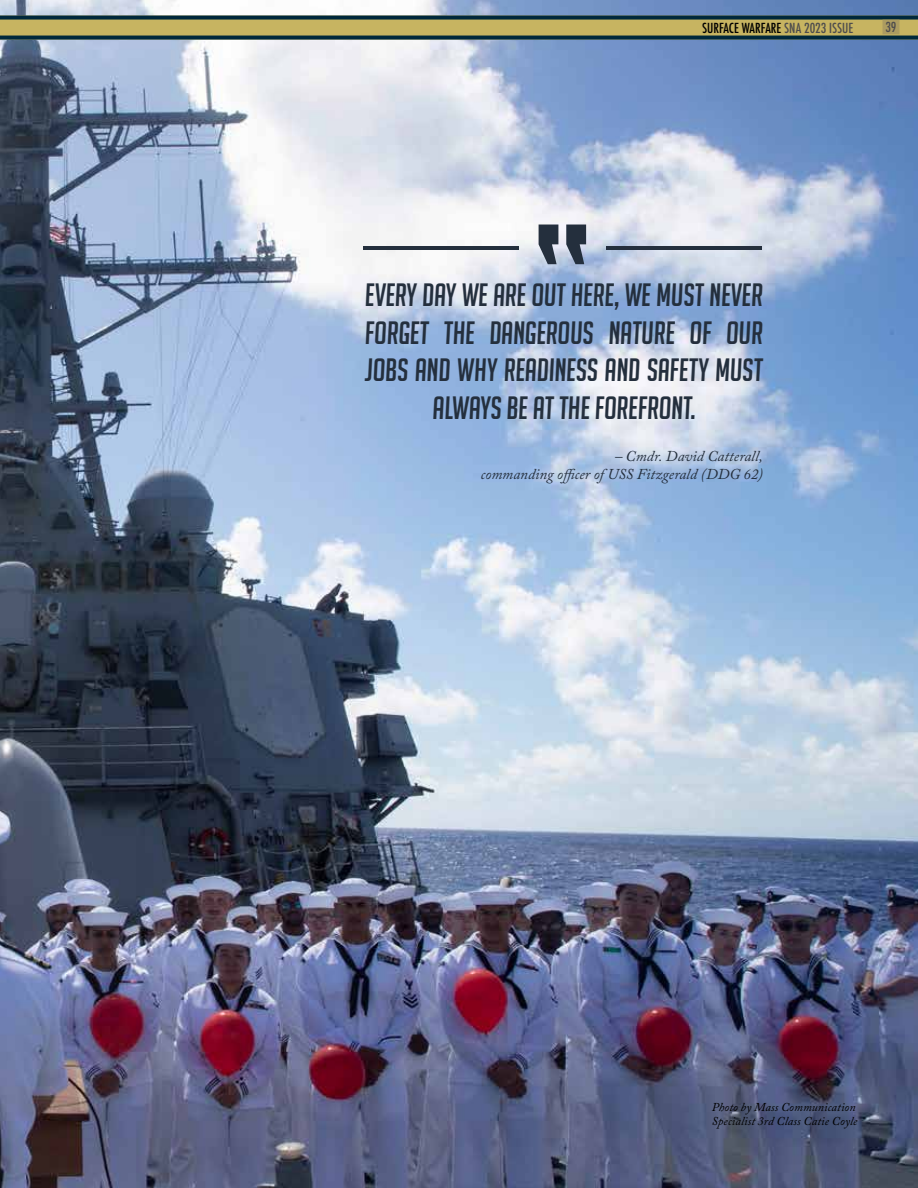
<style>
.page{position:relative;width:918px;height:1188px;background:#fff}
.page>*{position:absolute;margin:0;border:0;box-sizing:border-box;transform-origin:0 0}
.t1{font:italic 31.5px/37.8px "Big Noodle Titling";color:#242f3d;text-align:center}
.t2{font:italic 15px/18px "Adobe Caslon Pro";letter-spacing:.005em;color:#242f3d;text-align:right}
.t3{font:500 condensed 13.5px "Futura";color:#000}
.t4{font:500 condensed 13.5px "Futura";color:#4e4d4d}
.t5{font:italic 12px/14.4px "Adobe Caslon Pro";letter-spacing:.01em;color:#000}
.s1{color:#4e4d4d}
</style>
<div class="page">
<img style="left:0;top:0;width:918px;height:1188px">
<svg style="left:539px;top:225px;width:19px;height:39px"></svg>
<svg style="left:566px;top:225px;width:20px;height:39px"></svg>
<hr style="left:606px;top:246px;width:155px;height:4px;background:#242f3d">
<hr style="left:364px;top:246px;width:155px;height:4px;background:#242f3d">
<div style="left:0;top:16px;width:918px;height:24px;background:#c7b461"></div>
<svg style="left:0;top:16px;width:918px;height:4px;fill:#00283b"></svg>
<svg style="left:0;top:36px;width:918px;height:4px;fill:#00283b"></svg>
<svg style="left:882px;top:19px;width:18px;height:15px"></svg>
<p class="t3" style="left:702px;top:19px;width:153px">SURFACE WARFARE <span class="s1">SNA 2023 ISSUE</span></p>
<p class="t4" style="left:885px;top:19px;width:13px">39</p>
<p class="t1" style="left:365px;top:276px;width:399px">EVERY DAY WE ARE OUT HERE, WE MUST NEVER FORGET THE DANGEROUS NATURE OF OUR JOBS AND WHY READINESS AND SAFETY MUST ALWAYS BE AT THE FOREFRONT.</p>
<p class="t2" style="left:481px;top:446px;width:284px">– Cmdr. David Catterall,<br>commanding officer of USS Fitzgerald (DDG 62)</p>
<p class="t5" style="left:712px;top:1100px;width:147px">Photo by Mass Communication<br>Specialist 3rd Class Catie Coyle</p>
</div>
